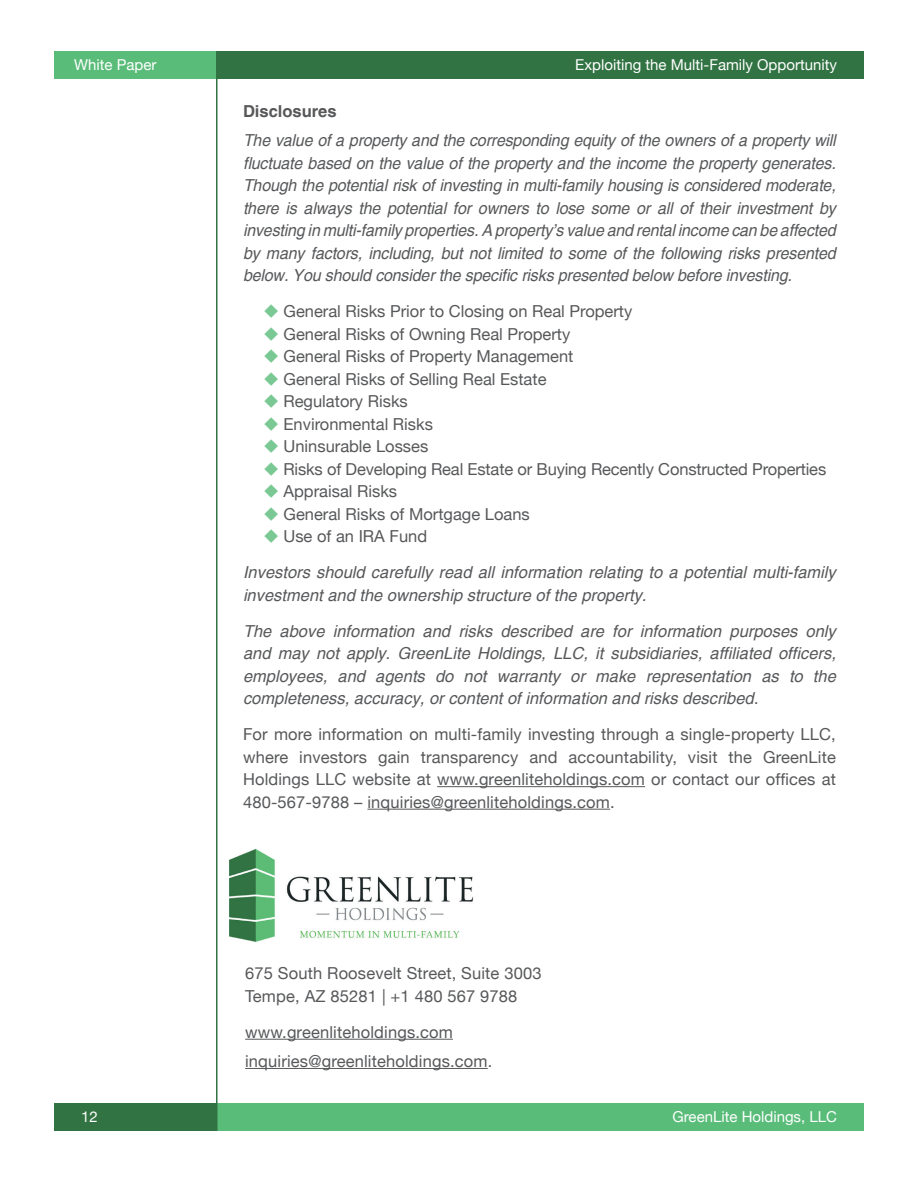
<style>
.page{position:relative;width:918px;height:1188px;background:#fff}
.page>*{position:absolute;margin:0;border:0;box-sizing:border-box;transform-origin:0 0}
.Paragraph{font:italic 16.5px/22.5px "Helvetica";color:#57585a;text-align:justify}
.Paragraph-2{font:16.5px/22.5px "Helvetica Neue";color:#57585a;text-align:justify}
.t1{font:700 16.5px "Helvetica";color:#57585a}
.t2{font:15px "Helvetica Neue";color:#fff}
.s1{color:#7ac994}
</style>
<div class="page">
<div style="left:216px;top:51px;width:648px;height:28px;background:#317343"></div>
<div style="left:216px;top:1103px;width:648px;height:28px;background:#59bc79"></div>
<div style="left:54px;top:51px;width:162px;height:28px;background:#59bc79"></div>
<div style="left:54px;top:1103px;width:162px;height:28px;background:#317343"></div>
<hr style="left:216px;top:51px;width:2px;height:1080px;background:#317343">
<hr style="left:437px;top:786px;width:208px;height:1px;background:#57585a">
<hr style="left:367px;top:809px;width:243px;height:1px;background:#57585a">
<img style="left:230px;top:849px;width:45px;height:93px">
<img style="left:286px;top:876px;width:188px;height:62px">
<hr style="left:245px;top:1039px;width:208px;height:1px;background:#57585a">
<hr style="left:245px;top:1068px;width:243px;height:1px;background:#57585a">
<p class="t2" style="left:74px;top:56px;width:84px">White Paper</p>
<p class="t2" style="left:81px;top:1108px;width:18px">12</p>
<p class="t2" style="left:575px;top:56px;width:263px">Exploiting the Multi-Family Opportunity</p>
<h2 class="t1" style="left:243px;top:101px;width:95px">Disclosures</h2>
<p class="Paragraph" style="left:243px;top:130px;width:594px">The value of a property and the corresponding equity of the owners of a property will fluctuate based on the value of the property and the income the property generates.<br>Though the potential risk of investing in multi-family housing is considered moderate, there is always the potential for owners to lose some or all of their investment by investing in multi-family properties. A property’s value and rental income can be affected by many factors, including, but not limited to some of the following risks presented below. You should consider the specific risks presented below before investing.</p>
<p class="Paragraph-2" style="left:263px;top:300px;width:371px"><span class="s1">◆</span> General Risks Prior to Closing on Real Property</p>
<p class="Paragraph-2" style="left:263px;top:322px;width:309px"><span class="s1">◆</span> General Risks of Owning Real Property</p>
<p class="Paragraph-2" style="left:263px;top:345px;width:312px"><span class="s1">◆</span> General Risks of Property Management</p>
<p class="Paragraph-2" style="left:263px;top:367px;width:285px"><span class="s1">◆</span> General Risks of Selling Real Estate</p>
<p class="Paragraph-2" style="left:263px;top:390px;width:146px"><span class="s1">◆</span> Regulatory Risks</p>
<p class="Paragraph-2" style="left:263px;top:412px;width:171px"><span class="s1">◆</span> Environmental Risks</p>
<p class="Paragraph-2" style="left:263px;top:435px;width:167px"><span class="s1">◆</span> Uninsurable Losses</p>
<p class="Paragraph-2" style="left:263px;top:457px;width:565px"><span class="s1">◆</span> Risks of Developing Real Estate or Buying Recently Constructed Properties</p>
<p class="Paragraph-2" style="left:263px;top:480px;width:135px"><span class="s1">◆</span> Appraisal Risks</p>
<p class="Paragraph-2" style="left:263px;top:502px;width:268px"><span class="s1">◆</span> General Risks of Mortgage Loans</p>
<p class="Paragraph-2" style="left:263px;top:525px;width:165px"><span class="s1">◆</span> Use of an IRA Fund</p>
<p class="Paragraph" style="left:243px;top:562px;width:594px">Investors should carefully read all information relating to a potential multi-family investment and the ownership structure of the property.</p>
<p class="Paragraph" style="left:243px;top:620px;width:594px">The above information and risks described are for information purposes only and may not apply. GreenLite Holdings, LLC, it subsidiaries, affiliated officers, employees, and agents do not warranty or make representation as to the completeness, accuracy, or content of information and risks described.</p>
<p class="Paragraph-2" style="left:243px;top:723px;width:594px">For more information on multi-family investing through a single-property LLC, where investors gain transparency and accountability, visit the GreenLite Holdings LLC website at www.greenliteholdings.com or contact our offices at 480-567-9788 – inquiries@greenliteholdings.com.</p>
<p class="Paragraph-2" style="left:245px;top:962px;width:298px">675 South Roosevelt Street, Suite 3003<br>Tempe, AZ 85281 | +1 480 567 9788</p>
<p class="Paragraph-2" style="left:245px;top:1020px;width:209px">www.greenliteholdings.com</p>
<p class="Paragraph-2" style="left:245px;top:1049px;width:249px">inquiries@greenliteholdings.com.</p>
<p class="t2" style="left:673px;top:1108px;width:166px">GreenLite Holdings, LLC</p>
</div>
